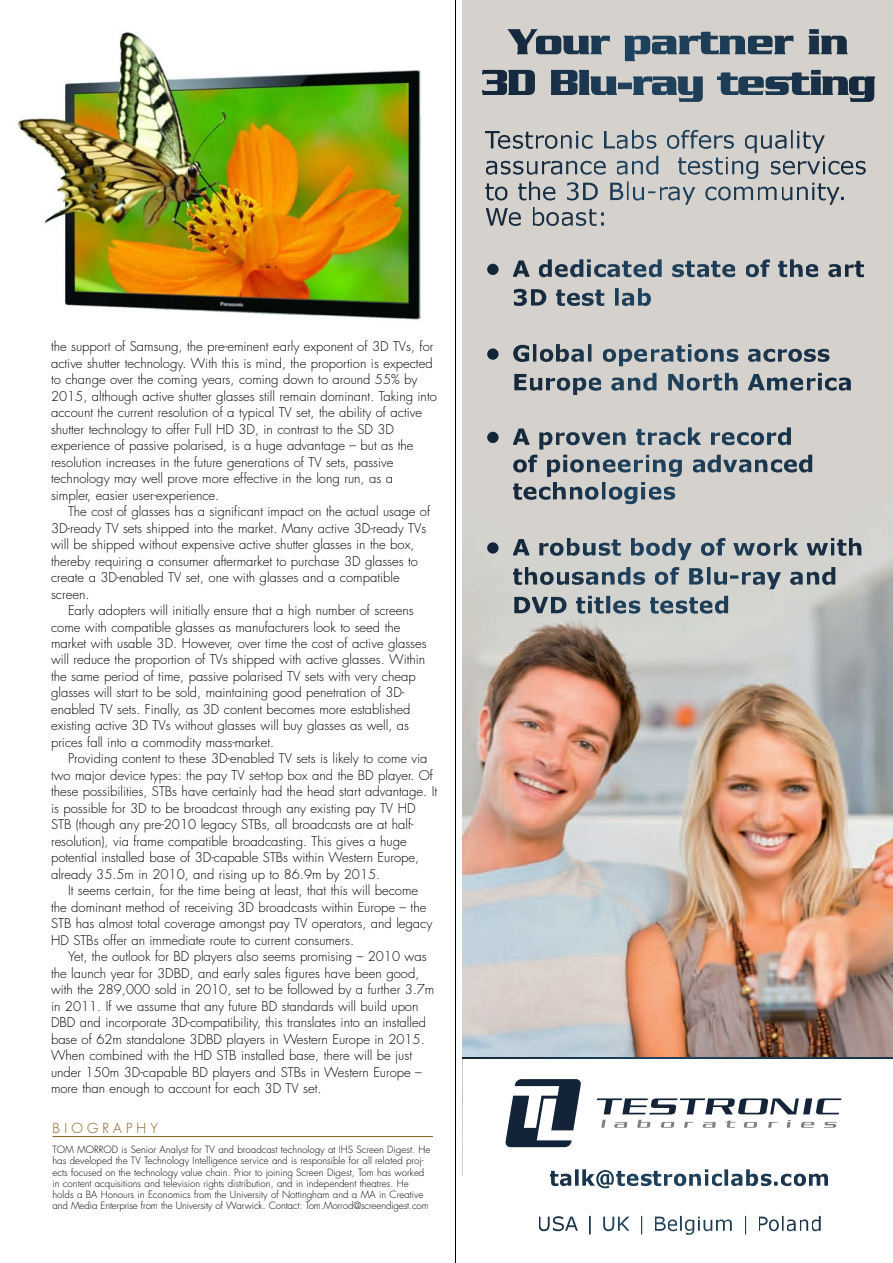
<style>
.page{position:relative;width:893px;height:1263px;background:#fff}
.page>*{position:absolute;margin:0;border:0;box-sizing:border-box;transform-origin:0 0}
.t1{font:300 13.5px "Futura CE";letter-spacing:.31em;color:#825d1c}
.t2{font:300 13.05px/16.5px "Futura CE";color:#000}
.t3{font:300 9.75px/11.2px "Futura CE";color:#000}
</style>
<div class="page">
<hr style="left:53px;top:1136px;width:380px;height:1px;background:#825d1c">
<img style="left:17px;top:32px;width:404px;height:288px">
<img style="left:462px;top:0;width:431px;height:1175px">
<svg style="left:507px;top:29px;width:103px;height:25px;background:#76818a"></svg>
<svg style="left:624px;top:32px;width:169px;height:29px;background:#7f8c95"></svg>
<svg style="left:808px;top:29px;width:40px;height:25px"></svg>
<svg style="left:482px;top:70px;width:53px;height:25px"></svg>
<svg style="left:550px;top:70px;width:153px;height:32px;background:#7d8a93"></svg>
<svg style="left:717px;top:70px;width:158px;height:32px;background:#7c868e"></svg>
<svg style="left:485px;top:130px;width:381px;height:96px;background:#b8b9b8"></svg>
<svg style="left:512px;top:260px;width:18px;height:17px"></svg>
<svg style="left:539px;top:259px;width:123px;height:18px;background:#828e96"></svg>
<svg style="left:672px;top:261px;width:63px;height:16px"></svg>
<svg style="left:745px;top:259px;width:25px;height:18px"></svg>
<svg style="left:778px;top:259px;width:40px;height:18px"></svg>
<svg style="left:828px;top:261px;width:36px;height:16px"></svg>
<svg style="left:487px;top:264px;width:12px;height:11px"></svg>
<svg style="left:514px;top:289px;width:32px;height:17px"></svg>
<svg style="left:555px;top:290px;width:49px;height:16px"></svg>
<svg style="left:615px;top:288px;width:36px;height:18px"></svg>
<svg style="left:513px;top:344px;width:78px;height:18px"></svg>
<svg style="left:602px;top:344px;width:136px;height:22px;background:#98a1a6"></svg>
<svg style="left:748px;top:349px;width:81px;height:13px"></svg>
<svg style="left:487px;top:348px;width:12px;height:12px"></svg>
<svg style="left:514px;top:374px;width:87px;height:21px;background:#8f969b"></svg>
<svg style="left:611px;top:373px;width:45px;height:18px"></svg>
<svg style="left:668px;top:373px;width:70px;height:18px"></svg>
<svg style="left:748px;top:373px;width:103px;height:18px;background:#8a9298"></svg>
<svg style="left:487px;top:432px;width:12px;height:11px"></svg>
<svg style="left:512px;top:427px;width:300px;height:77px;background:#aeb1b2"></svg>
<svg style="left:512px;top:539px;width:18px;height:16px"></svg>
<svg style="left:539px;top:538px;width:82px;height:18px"></svg>
<svg style="left:631px;top:538px;width:61px;height:22px"></svg>
<svg style="left:701px;top:538px;width:24px;height:18px"></svg>
<svg style="left:733px;top:538px;width:65px;height:18px"></svg>
<svg style="left:806px;top:538px;width:55px;height:18px"></svg>
<svg style="left:487px;top:542px;width:12px;height:12px"></svg>
<svg style="left:512px;top:567px;width:133px;height:18px;background:#869198"></svg>
<svg style="left:655px;top:567px;width:24px;height:18px"></svg>
<svg style="left:689px;top:567px;width:92px;height:22px;background:#96a0a6"></svg>
<svg style="left:790px;top:567px;width:45px;height:18px"></svg>
<svg style="left:514px;top:597px;width:52px;height:16px"></svg>
<svg style="left:576px;top:596px;width:64px;height:18px"></svg>
<svg style="left:649px;top:596px;width:79px;height:18px"></svg>
<div style="left:463px;top:1058px;width:430px;height:205px;background:#fff"></div>
<svg style="left:463px;top:1058px;width:430px;height:1px"></svg>
<svg style="left:597px;top:1098px;width:244px;height:16px"></svg>
<svg style="left:601px;top:1120px;width:5px;height:8px"></svg>
<svg style="left:614px;top:1122px;width:13px;height:6px"></svg>
<svg style="left:637px;top:1120px;width:14px;height:8px"></svg>
<svg style="left:661px;top:1122px;width:13px;height:6px"></svg>
<svg style="left:684px;top:1122px;width:9px;height:6px"></svg>
<svg style="left:703px;top:1122px;width:13px;height:6px"></svg>
<svg style="left:725px;top:1120px;width:11px;height:8px"></svg>
<svg style="left:744px;top:1122px;width:13px;height:6px"></svg>
<svg style="left:768px;top:1122px;width:9px;height:6px"></svg>
<svg style="left:787px;top:1120px;width:4px;height:8px"></svg>
<svg style="left:801px;top:1122px;width:13px;height:6px"></svg>
<svg style="left:824px;top:1122px;width:13px;height:6px"></svg>
<svg style="left:506px;top:1079px;width:75px;height:68px"></svg>
<svg style="left:539px;top:1169px;width:289px;height:66px"></svg>
<hr style="left:455px;top:0;width:1px;height:1263px;background:#000">
<p class="t2" style="left:51px;top:339px;width:387px">the support of Samsung, the pre-eminent early exponent of 3D TVs, for active shutter technology. With this is mind, the proportion is expected to change over the coming years, coming down to around 55% by 2015, although active shutter glasses still remain dominant. Taking into account the current resolution of a typical TV set, the ability of active shutter technology to offer Full HD 3D, in contrast to the SD 3D experience of passive polarised, is a huge advantage – but as the resolution increases in the future generations of TV sets, passive technology may well prove more effective in the long run, as a<br>simpler, easier user-experience.</p>
<p class="t2" style="left:51px;top:504px;width:381px;text-indent:17px">The cost of glasses has a significant impact on the actual usage of 3D-ready TV sets shipped into the market. Many active 3D-ready TVs will be shipped without expensive active shutter glasses in the box, thereby requiring a consumer aftermarket to purchase 3D glasses to create a 3D-enabled TV set, one with glasses and a compatible screen.</p>
<p class="t2" style="left:51px;top:603px;width:377px;text-indent:17px">Early adopters will initially ensure that a high number of screens come with compatible glasses as manufacturers look to seed the market with usable 3D. However, over time the cost of active glasses will reduce the proportion of TVs shipped with active glasses. Within the same period of time, passive polarised TV sets with very cheap glasses will start to be sold, maintaining good penetration of 3D&shy;enabled TV sets. Finally, as 3D content becomes more established existing active 3D TVs without glasses will buy glasses as well, as prices fall into a commodity mass-market.</p>
<p class="t2" style="left:51px;top:751px;width:388px;text-indent:17px">Providing content to these 3D-enabled TV sets is likely to come via two major device types: the pay TV set-top box and the BD player. Of these possibilities, STBs have certainly had the head start advantage. It is possible for 3D to be broadcast through any existing pay TV HD STB (though any pre-2010 legacy STBs, all broadcasts are at half&shy;resolution), via frame compatible broadcasting. This gives a huge potential installed base of 3D-capable STBs within Western Europe, already 35.5m in 2010, and rising up to 86.9m by 2015.</p>
<p class="t2" style="left:51px;top:883px;width:383px;text-indent:17px">It seems certain, for the time being at least, that this will become the dominant method of receiving 3D broadcasts within Europe – the STB has almost total coverage amongst pay TV operators, and legacy HD STBs offer an immediate route to current consumers.</p>
<p class="t2" style="left:51px;top:949px;width:385px;text-indent:17px">Yet, the outlook for BD players also seems promising – 2010 was the launch year for 3DBD, and early sales figures have been good, with the 289,000 sold in 2010, set to be followed by a further 3.7m in 2011. If we assume that any future BD standards will build upon DBD and incorporate 3D-compatibility, this translates into an installed base of 62m standalone 3DBD players in Western Europe in 2015.<br>When combined with the HD STB installed base, there will be just under 150m 3D-capable BD players and STBs in Western Europe – more than enough to account for each 3D TV set.</p>
<p class="t1" style="left:53px;top:1122px;width:107px">BIOGRAPHY</p>
<p class="t3" style="left:53px;top:1144px;width:379px">TOM MORROD is Senior Analyst for TV and broadcast technology at IHS Screen Digest. He has developed the TV Technology Intelligence service and is responsible for all related proj&shy;ects focused on the technology value chain. Prior to joining Screen Digest, Tom has worked in content acquisitions and television rights distribution, and in independent theatres. He holds a BA Honours in Economics from the University of Nottingham and a MA in Creative and Media Enterprise from the University of Warwick. Contact: Tom.Morrod@screendigest.com</p>
</div>
